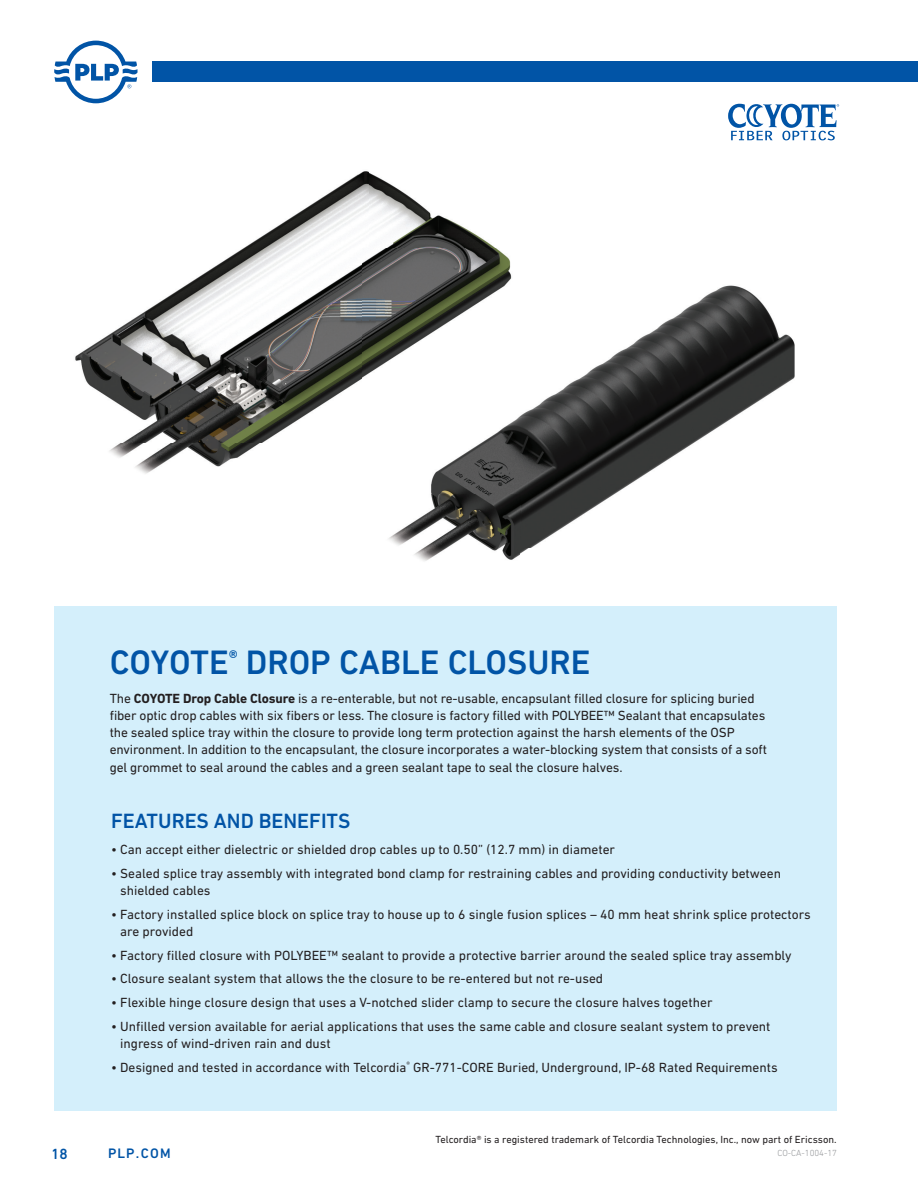
<style>
.page{position:relative;width:918px;height:1188px;background:#fff}
.page>*{position:absolute;margin:0;border:0;box-sizing:border-box;transform-origin:0 0}
.t1{font:500 34.5px "DIN Next LT Pro";color:#0154a6}
.t2{font:500 21px "DIN Next LT Pro";color:#0154a6}
.t3{font:500 15px "DIN Next LT Pro";color:#0154a6}
.t4{font:500 13.95px "DIN Next LT Pro";letter-spacing:.08em;color:#0154a6}
.t5{font:13.5px/17.2px "DIN Next LT Pro";color:#231f20}
.t6{font:10.5px "DIN Next LT Pro";color:#231f20}
.t7{font:300 9px "DIN Next LT Pro";color:#939598}
.s1{font-weight:700}
</style>
<div class="page">
<svg style="left:728px;top:104px;width:111px;height:36px"></svg>
<div style="left:152px;top:62px;width:766px;height:20px;background:#0154a6"></div>
<svg style="left:54px;top:41px;width:84px;height:62px"></svg>
<div style="left:55px;top:606px;width:782px;height:505px;background:#d4effb"></div>
<img style="left:75px;top:171px;width:295px;height:273px">
<img style="left:370px;top:173px;width:127px;height:76px">
<img style="left:109px;top:444px;width:149px;height:30px">
<img style="left:521px;top:285px;width:274px;height:268px">
<img style="left:388px;top:494px;width:133px;height:67px">
<img style="left:363px;top:249px;width:165px;height:245px">
<h1 class="t1" style="left:110px;top:642px;width:482px">COYOTE<sup>®</sup> DROP CABLE CLOSURE</h1>
<p class="t5" style="left:110px;top:689px;width:659px">The <span class="s1">COYOTE Drop Cable Closure</span> is a re-enterable, but not re-usable, encapsulant filled closure for splicing buried fiber optic drop cables with six fibers or less. The closure is factory filled with POLYBEE™ Sealant that encapsulates the sealed splice tray within the closure to provide long term protection against the harsh elements of the OSP environment. In addition to the encapsulant, the closure incorporates a water-blocking system that consists of a soft gel grommet to seal around the cables and a green sealant tape to seal the closure halves.</p>
<h2 class="t2" style="left:111px;top:809px;width:241px">FEATURES AND BENEFITS</h2>
<p class="t5" style="left:111px;top:841px;width:505px">• Can accept either dielectric or shielded drop cables up to 0.50” (12.7 mm) in diameter</p>
<p class="t5" style="left:120px;top:864px;width:662px;text-indent:-9px">• Sealed splice tray assembly with integrated bond clamp for restraining cables and providing conductivity between shielded cables</p>
<p class="t5" style="left:120px;top:905px;width:692px;text-indent:-9px">• Factory installed splice block on splice tray to house up to 6 single fusion splices – 40 mm heat shrink splice protectors are provided</p>
<p class="t5" style="left:111px;top:946px;width:682px">• Factory filled closure with POLYBEE™ sealant to provide a protective barrier around the sealed splice tray assembly</p>
<p class="t5" style="left:111px;top:970px;width:494px">• Closure sealant system that allows the the closure to be re-entered but not re-used</p>
<p class="t5" style="left:111px;top:994px;width:603px">• Flexible hinge closure design that uses a V-notched slider clamp to secure the closure halves together</p>
<p class="t5" style="left:120px;top:1018px;width:652px;text-indent:-9px">• Unfilled version available for aerial applications that uses the same cable and closure sealant system to prevent ingress of wind-driven rain and dust</p>
<p class="t5" style="left:111px;top:1059px;width:668px">• Designed and tested in accordance with Telcordia<sup>®</sup> GR-771-CORE Buried, Underground, IP-68 Rated Requirements</p>
<p class="t6" style="left:435px;top:1133px;width:403px">Telcordia® is a registered trademark of Telcordia Technologies, Inc., now part of Ericsson.</p>
<p class="t3" style="left:51px;top:1145px;width:18px">18</p>
<p class="t4" style="left:108px;top:1145px;width:64px">PLP.COM</p>
<p class="t7" style="left:777px;top:1148px;width:61px">CO-CA-1004-17</p>
</div>
